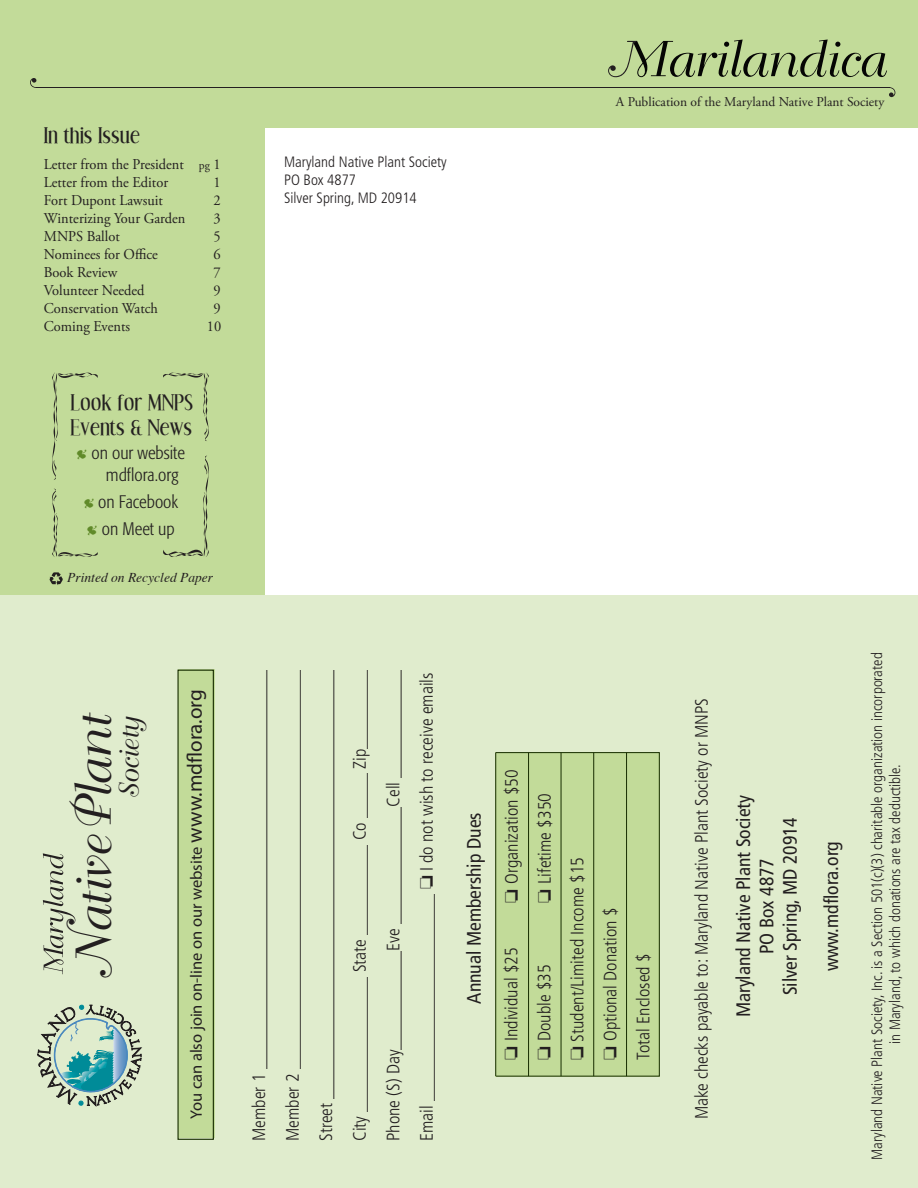
<style>
.page{position:relative;width:918px;height:1188px;background:#fff}
.page>*{position:absolute;margin:0;border:0;box-sizing:border-box;transform-origin:0 0}
.t1{font:49.65px "Bellevue";color:#231f20}
.t2{font:27.45px "Bellevue";color:#231f20}
.t3{font:21px/25.2px "Effloresce";color:#231f20}
.t4{font:condensed 19.5px/23.4px "Frutiger";color:#231f20;text-align:center}
.t5{font:300 condensed 18px/33.5px "Frutiger";color:#231f20}
.t6{font:300 condensed 18px/21.6px "Formata";color:#231f20;text-align:center}
.t7{font:16.5px "Myriad Pro";color:#231f20}
.t8{font:300 condensed 15px/18px "Frutiger";color:#231f20;text-align:center}
.t9{font:15px/18px "Adobe Garamond Pro";color:#231f20;scale:.96 1}
.t10{font:13.5px "Adobe Garamond Pro";color:#231f20}
.t11{font:italic 13.5px "Times";color:#231f20}
.t12{font:12px "Adobe Garamond Pro";color:#231f20;scale:.96 1}
.s1{font-size:15px}
.s2{color:#c2db99}
.s3{font-size:21px}
</style>
<div class="page">
<div style="left:0;top:0;width:265px;height:599px;background:#c2db99"></div>
<div style="left:0;top:595px;width:918px;height:593px;background:#e0eccd"></div>
<div style="left:178px;top:670px;width:37px;height:468px;background:#c2db99"></div>
<div style="left:496px;top:752px;width:164px;height:324px;background:#c2db99"></div>
<svg style="left:43px;top:853px;width:32px;height:121px"></svg>
<div style="left:177px;top:670px;width:37px;height:470px;border:1px solid #172d00"></div>
<hr style="left:528px;top:753px;width:1px;height:323px;background:#172d00">
<hr style="left:561px;top:753px;width:1px;height:323px;background:#172d00">
<hr style="left:626px;top:753px;width:1px;height:323px;background:#172d00">
<hr style="left:593px;top:753px;width:1px;height:323px;background:#172d00">
<div style="left:495px;top:752px;width:165px;height:325px;border:1px solid #172d00"></div>
<svg style="left:37px;top:1004px;width:105px;height:103px"></svg>
<div style="left:260px;top:0;width:658px;height:128px;background:#c2db99"></div>
<svg style="left:608px;top:39px;width:279px;height:38px"></svg>
<svg style="left:30px;top:78px;width:6px;height:10px"></svg>
<svg style="left:889px;top:87px;width:6px;height:10px"></svg>
<hr style="left:36px;top:87px;width:853px;height:1px;background:#231f20">
<svg style="left:163px;top:455px;width:46px;height:102px"></svg>
<svg style="left:163px;top:373px;width:46px;height:68px"></svg>
<svg style="left:49px;top:572px;width:14px;height:13px"></svg>
<svg style="left:52px;top:373px;width:46px;height:107px"></svg>
<svg style="left:52px;top:489px;width:46px;height:68px"></svg>
<p class="t3" style="left:44px;top:125px;width:98px">In this Issue</p>
<p class="t9" style="left:44px;top:156px;width:149px">Letter from the President<br>Letter from the Editor<br>Fort Dupont Lawsuit<br>Winterizing Your Garden<br>MNPS Ballot<br>Nominees for Office<br>Book Review<br>Volunteer Needed<br>Conservation Watch<br>Coming Events</p>
<p class="t12" style="left:199px;top:158px;width:24px">pg <span class="s1">1</span></p>
<p class="t9" style="left:196px;top:318px;width:28px"><span class="s2">p</span> 10</p>
<p class="t3" style="left:70px;top:391px;width:124px">Look for MNPS<br>Events &amp; News</p>
<p class="t6" style="left:92px;top:443px;width:95px">on our website mdflora.org</p>
<p class="t6" style="left:98px;top:488px;width:82px;line-height:27px;text-align:left">on Facebook on Meet up</p>
<p class="t11" style="left:67px;top:566px;width:147px">Printed on Recycled Paper</p>
<p class="t1" style="left:67px;top:982px;width:271px;rotate:-90deg">Native Plant</p>
<p class="t2" style="left:114px;top:800px;width:84px;rotate:-90deg">Society</p>
<p class="t7" style="left:186px;top:1119px;width:431px;rotate:-90deg">You can also join on-line on our website <span class="s3">www.md ora.org</span></p>
<p class="t8" style="left:284px;top:153px;width:164px;text-align:left">Maryland Native Plant Society<br>PO Box 4877<br>Silver Spring, MD 20914</p>
<p class="t10" style="left:616px;top:94px;width:270px">A Publication of the Maryland Native Plant Society</p>
<p class="t5" style="left:243px;top:1141px;width:485px;rotate:-90deg">Member 1 _____________________________________________ Member 2 _____________________________________________ Street _________________________________________________ City _______________ State __________ Co _____ Zip__________ Phone (S) Day___________Eve _____________Cell ____________ Email _______________________</p>
<p class="t5" style="left:410px;top:871px;width:200px;rotate:-90deg">I do not wish to receive emails</p>
<p class="t4" style="left:462px;top:1004px;width:193px;rotate:-90deg">Annual Membership Dues</p>
<p class="t5" style="left:495px;top:884px;width:116px;line-height:33px;rotate:-90deg">Organization $50<br>Lifetime $350</p>
<p class="t5" style="left:495px;top:1041px;width:95px;rotate:-90deg">Individual $25</p>
<p class="t5" style="left:528px;top:1041px;width:78px;rotate:-90deg">Double $35</p>
<p class="t5" style="left:561px;top:1042px;width:186px;rotate:-90deg">Student/Limited Income $15</p>
<p class="t5" style="left:594px;top:1041px;width:135px;rotate:-90deg">Optional Donation $</p>
<p class="t5" style="left:627px;top:1060px;width:108px;rotate:-90deg">Total Enclosed $</p>
<p class="t5" style="left:685px;top:1119px;width:423px;rotate:-90deg">Make checks payable to: Maryland Native Plant Society or MNPS</p>
<p class="t4" style="left:732px;top:1017px;width:224px;rotate:-90deg">Maryland Native Plant Society<br>PO Box 4877<br>Silver Spring, MD 20914</p>
<p class="t4" style="left:820px;top:971px;width:131px;rotate:-90deg">www.mdflora.org</p>
<p class="t8" style="left:868px;top:1160px;width:509px;rotate:-90deg">Maryland Native Plant Society, Inc. is a Section 501(c)(3) charitable organization incorporated in Maryland, to which donations are tax deductible.</p>
</div>
